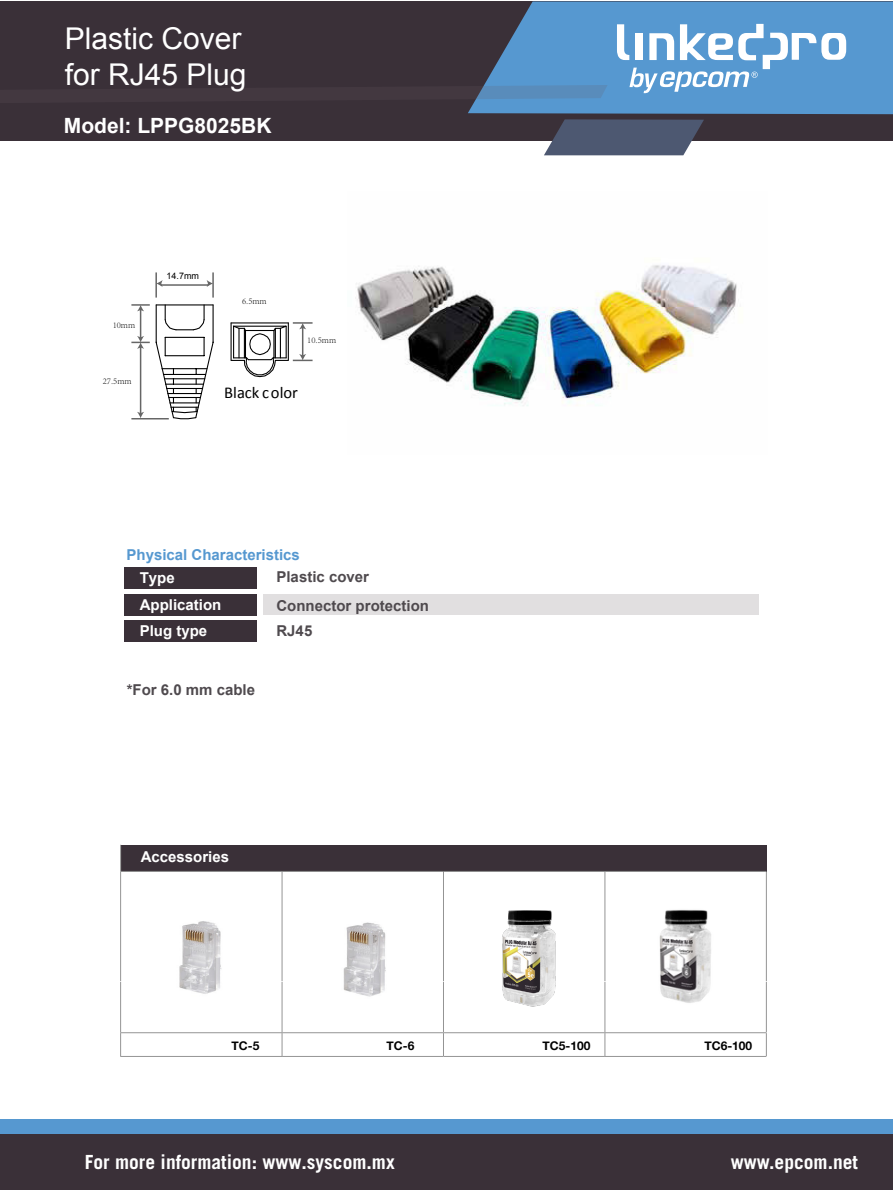
<style>
.page{position:relative;width:893px;height:1191px;background:#fff}
.page>*{position:absolute;margin:0;border:0;box-sizing:border-box;transform-origin:0 0}
.t1{font:30px/36px "Arial";color:#fff}
.t2{font:700 21px "Arial";color:#fff}
.t3{font:700 19.5px "Trade Gothic LT Std";color:#fff}
.t4{font:16.5px "Calibri";color:#000}
.t5{font:700 15px/25.8px "Arial";color:#4f4a4e}
.t6{font:700 15px/26.4px "Arial";color:#fff}
.t7{font:700 15px "Arial";color:#5698d0}
.t8{font:700 12px "Helvetica Neue";color:#000}
.t9{font:300 9px "Adobe Song Std";color:#000}
.t10{font:9px "Arial";color:#000}
</style>
<div class="page">
<div style="left:0;top:1119px;width:893px;height:15px;background:#5698d0"></div>
<div style="left:0;top:1134px;width:893px;height:55px;background:#3a3038"></div>
<div style="left:0;top:2px;width:893px;height:139px;background:#3a3038"></div>
<svg style="left:468px;top:1px;width:425px;height:113px;background:#528bbd"></svg>
<svg style="left:468px;top:85px;width:140px;height:19px;background:#5689b7"></svg>
<svg style="left:544px;top:119px;width:160px;height:36px;background:#545c72"></svg>
<div style="left:125px;top:568px;width:132px;height:21px;background:#3a3038"></div>
<div style="left:264px;top:594px;width:495px;height:20px;background:#e1dfe0"></div>
<div style="left:125px;top:594px;width:132px;height:21px;background:#3a3038"></div>
<div style="left:125px;top:620px;width:132px;height:21px;background:#3a3038"></div>
<hr style="left:231px;top:322px;width:57px;height:1px;background:#000">
<hr style="left:155px;top:272px;width:2px;height:25px;background:#666">
<hr style="left:212px;top:272px;width:2px;height:25px;background:#666">
<hr style="left:161px;top:284px;width:48px;height:2px;background:#666">
<svg style="left:157px;top:280px;width:6px;height:7px"></svg>
<svg style="left:207px;top:280px;width:6px;height:7px"></svg>
<svg style="left:131px;top:304px;width:83px;height:116px"></svg>
<hr style="left:293px;top:322px;width:20px;height:2px;background:#666">
<svg style="left:231px;top:323px;width:82px;height:55px"></svg>
<img style="left:343px;top:922px;width:43px;height:75px">
<img style="left:179px;top:921px;width:43px;height:73px">
<div style="left:121px;top:844px;width:645px;height:27px;background:#3a3038"></div>
<svg style="left:120px;top:844px;width:1px;height:27px"></svg>
<hr style="left:120px;top:871px;width:162px;height:1px;background:#949494">
<hr style="left:120px;top:871px;width:1px;height:110px;background:#949494">
<hr style="left:282px;top:871px;width:161px;height:1px;background:#949494">
<hr style="left:282px;top:871px;width:1px;height:110px;background:#949494">
<hr style="left:443px;top:871px;width:162px;height:1px;background:#949494">
<hr style="left:443px;top:871px;width:1px;height:110px;background:#949494">
<hr style="left:605px;top:871px;width:161px;height:1px;background:#949494">
<hr style="left:605px;top:871px;width:1px;height:110px;background:#949494">
<hr style="left:766px;top:871px;width:1px;height:110px;background:#949494">
<hr style="left:120px;top:982px;width:1px;height:50px;background:#949494">
<hr style="left:282px;top:982px;width:1px;height:50px;background:#949494">
<hr style="left:443px;top:982px;width:1px;height:50px;background:#949494">
<hr style="left:605px;top:982px;width:1px;height:50px;background:#949494">
<hr style="left:766px;top:982px;width:1px;height:50px;background:#949494">
<hr style="left:120px;top:1032px;width:162px;height:1px;background:#949494">
<svg style="left:120px;top:1033px;width:1px;height:23px"></svg>
<hr style="left:282px;top:1032px;width:161px;height:1px;background:#949494">
<svg style="left:282px;top:1033px;width:1px;height:23px"></svg>
<hr style="left:443px;top:1032px;width:162px;height:1px;background:#949494">
<svg style="left:443px;top:1033px;width:1px;height:23px"></svg>
<hr style="left:605px;top:1032px;width:161px;height:1px;background:#949494">
<svg style="left:605px;top:1033px;width:1px;height:23px"></svg>
<svg style="left:766px;top:1033px;width:1px;height:23px"></svg>
<hr style="left:120px;top:1056px;width:162px;height:1px;background:#949494">
<hr style="left:282px;top:1056px;width:161px;height:1px;background:#949494">
<hr style="left:443px;top:1056px;width:162px;height:1px;background:#949494">
<hr style="left:605px;top:1056px;width:161px;height:1px;background:#949494">
<img style="left:453px;top:910px;width:151px;height:123px">
<img style="left:659px;top:910px;width:52px;height:93px">
<svg style="left:617px;top:24px;width:229px;height:69px;background:#85b4dd"></svg>
<img style="left:355px;top:265px;width:382px;height:141px">
<h1 class="t1" style="left:65px;top:21px;width:183px">Plastic Cover for RJ45 Plug</h1>
<h2 class="t2" style="left:64px;top:111px;width:209px">Model: LPPG8025BK</h2>
<p class="t9" style="left:113px;top:320px;width:24px">10mm</p>
<p class="t9" style="left:103px;top:376px;width:30px">27.5mm</p>
<p class="t10" style="left:167px;top:270px;width:34px">14.7mm</p>
<p class="t9" style="left:242px;top:295px;width:26px">6.5mm</p>
<p class="t9" style="left:307px;top:335px;width:30px">10.5mm</p>
<p class="t4" style="left:224px;top:382px;width:75px">Black color</p>
<p class="t7" style="left:127px;top:545px;width:175px">Physical Characteristics</p>
<p class="t5" style="left:276px;top:593px;width:154px">Connector protection<br>RJ45</p>
<p class="t6" style="left:140px;top:565px;width:83px">Type<br>Application<br>Plug type</p>
<p class="t5" style="left:276px;top:564px;width:94px">Plastic cover</p>
<p class="t5" style="left:127px;top:677px;width:130px">*For 6.0 mm cable</p>
<p class="t6" style="left:141px;top:843px;width:90px">Accessories</p>
<p class="t8" style="left:232px;top:1036px;width:29px">TC-5</p>
<p class="t8" style="left:387px;top:1036px;width:29px">TC-6</p>
<p class="t8" style="left:543px;top:1036px;width:49px">TC5-100</p>
<p class="t8" style="left:704px;top:1036px;width:49px">TC6-100</p>
<h3 class="t3" style="left:85px;top:1150px;width:311px">For more information: www.syscom.mx</h3>
<h3 class="t3" style="left:731px;top:1150px;width:129px">www.epcom.net</h3>
</div>
